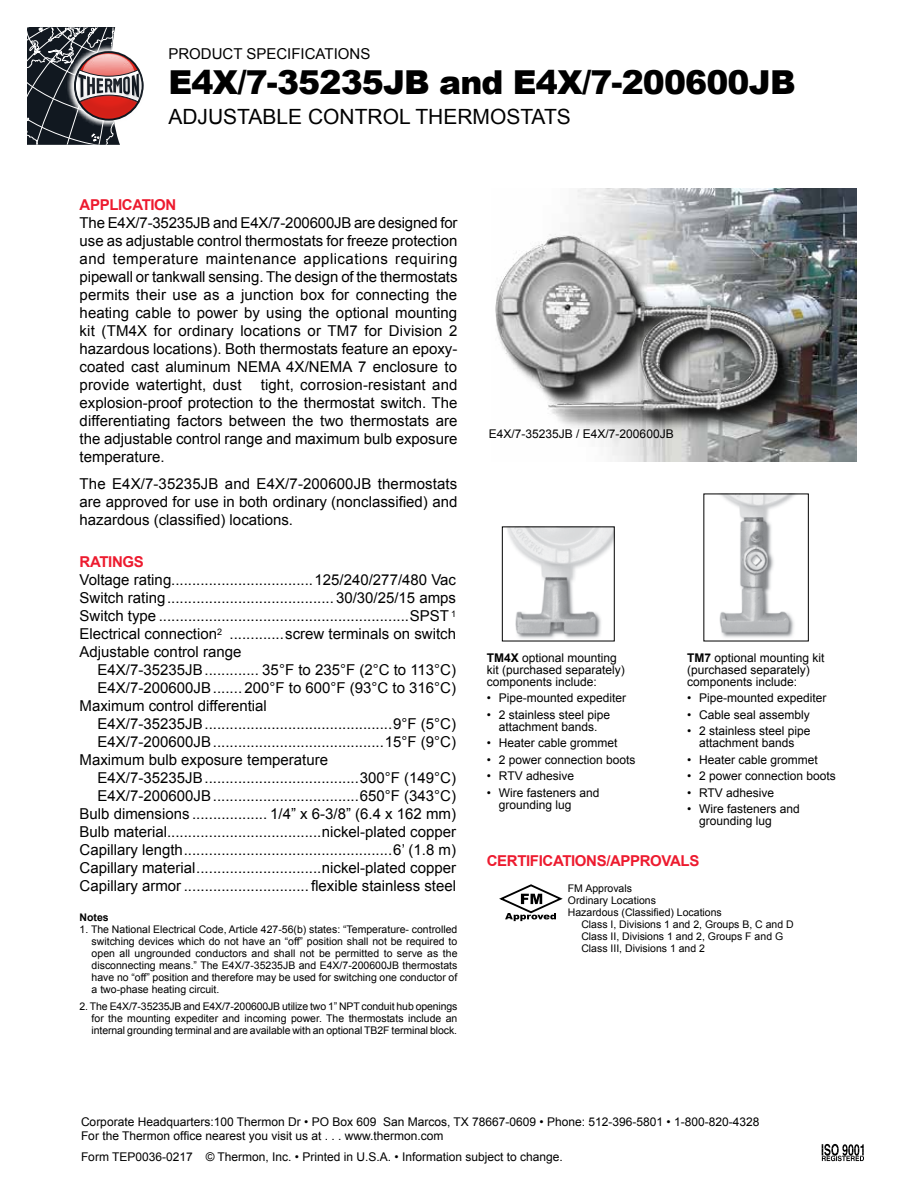
<style>
.page{position:relative;width:918px;height:1188px;background:#fff}
.page>*{position:absolute;margin:0;border:0;box-sizing:border-box;transform-origin:0 0}
.t1{font:900 33px "Arial";letter-spacing:-.025em;color:#000}
.t2{font:21px "Arial";color:#000}
.t3{font:15px/18px "Arial";color:#000;text-align:justify}
.t4{font:700 15px "Arial";letter-spacing:-.025em;color:#ed1b2f}
.t5{font:15px "Arial";color:#000101}
.t6{font:12px/12px "Arial";color:#000}
.t7{font:10.5px/12px "Arial";color:#000;text-align:justify}
.t8{font:700 10.5px "Arial";color:#000}
.s1{font-weight:700}
</style>
<div class="page">
<svg style="left:27px;top:27px;width:93px;height:118px"></svg>
<img style="left:31px;top:27px;width:113px;height:117px">
<svg style="left:822px;top:1144px;width:42px;height:17px"></svg>
<svg style="left:499px;top:884px;width:64px;height:37px"></svg>
<img style="left:719px;top:496px;width:75px;height:142px">
<img style="left:507px;top:528px;width:106px;height:111px">
<div style="left:502px;top:526px;width:113px;height:115px;border:1px solid #000"></div>
<img style="left:577px;top:188px;width:280px;height:274px">
<div style="left:499px;top:238px;width:302px;height:198px;background:#000;opacity:.75"></div>
<img style="left:495px;top:225px;width:305px;height:205px">
<p class="t5" style="left:168px;top:44px;width:203px">PRODUCT SPECIFICATIONS</p>
<h1 class="t1" style="left:168px;top:59px;width:629px">E4X/7-35235JB and E4X/7-200600JB</h1>
<h2 class="t2" style="left:168px;top:103px;width:404px">ADJUSTABLE CONTROL THERMOSTATS</h2>
<p class="t4" style="left:80px;top:194px;width:98px">APPLICATION</p>
<p class="t3" style="left:80px;top:214px;width:379px">The E4X/7-35235JB and E4X/7-200600JB are designed for use as adjustable control thermostats for freeze protection and temperature maintenance applications requiring pipewall or tankwall sensing. The design of the thermostats permits their use as a junction box for connecting the heating cable to power by using the optional mounting kit (TM4X for ordinary locations or TM7 for Division 2 hazardous locations). Both thermostats feature an epoxy&shy;coated cast aluminum NEMA 4X/NEMA 7 enclosure to provide watertight, dust</p>
<p class="t3" style="left:80px;top:376px;width:379px;text-indent:181px">tight, corrosion-resistant and explosion-proof protection to the thermostat switch. The differentiating factors between the two thermostats are the adjustable control range and maximum bulb exposure temperature.</p>
<p class="t3" style="left:80px;top:475px;width:379px">The E4X/7-35235JB and E4X/7-200600JB thermostats are approved for use in both ordinary (nonclassified) and hazardous (classified) locations.</p>
<p class="t4" style="left:80px;top:552px;width:66px">RATINGS</p>
<p class="t3" style="left:80px;top:571px;width:378px">Voltage rating..................................125/240/277/480 Vac Switch rating........................................ 30/30/25/15 amps Switch type ............................................................SPST <sup>1<br></sup>Electrical connection<sup>2</sup> .............screw terminals on switch Adjustable control range</p>
<p class="t3" style="left:98px;top:661px;width:360px">E4X/7-35235JB............. 35°F to 235°F (2°C to 113°C)</p>
<p class="t3" style="left:98px;top:679px;width:360px">E4X/7-200600JB....... 200°F to 600°F (93°C to 316°C)</p>
<p class="t3" style="left:80px;top:697px;width:189px">Maximum control differential</p>
<p class="t3" style="left:98px;top:715px;width:360px">E4X/7-35235JB.............................................9°F (5°C)</p>
<p class="t3" style="left:98px;top:733px;width:360px">E4X/7-200600JB.........................................15°F (9°C)</p>
<p class="t3" style="left:80px;top:751px;width:250px">Maximum bulb exposure temperature</p>
<p class="t3" style="left:98px;top:769px;width:360px">E4X/7-35235JB.....................................300°F (149°C)</p>
<p class="t3" style="left:98px;top:787px;width:360px">E4X/7-200600JB...................................650°F (343°C)</p>
<p class="t3" style="left:80px;top:805px;width:378px">Bulb dimensions .................. 1/4” x 6-3/8” (6.4 x 162 mm)</p>
<p class="t3" style="left:80px;top:823px;width:378px">Bulb material.....................................nickel-plated copper</p>
<p class="t3" style="left:80px;top:841px;width:378px">Capillary length..................................................6’ (1.8 m)</p>
<p class="t3" style="left:80px;top:859px;width:378px">Capillary material..............................nickel-plated copper</p>
<p class="t3" style="left:80px;top:877px;width:378px">Capillary armor .............................. flexible stainless steel</p>
<p class="t8" style="left:80px;top:911px;width:31px">Notes</p>
<p class="t7" style="left:92px;top:924px;width:367px;text-indent:-12px">1. The National Electrical Code, Article 427-56(b) states: “Temperature- controlled switching devices which do not have an “off” position shall not be required to open all ungrounded conductors and shall not be permitted to serve as the disconnecting means.” The E4X/7-35235JB and E4X/7-200600JB thermostats have no “off” position and therefore may be used for switching one conductor of a two-phase heating circuit.</p>
<p class="t7" style="left:92px;top:1000px;width:367px;text-indent:-12px">2. The E4X/7-35235JB and E4X/7-200600JB utilize two 1” NPT conduit hub openings for the mounting expediter and incoming power. The thermostats include an internal grounding terminal and are available with an optional TB2F terminal block.</p>
<p class="t6" style="left:489px;top:428px;width:186px">E4X/7-35235JB / E4X/7-200600JB</p>
<p class="t6" style="left:487px;top:652px;width:140px"><span class="s1">TM4X</span> optional mounting kit (purchased separately) components include:</p>
<p class="t6" style="left:487px;top:692px;width:141px">• Pipe-mounted expediter</p>
<p class="t6" style="left:487px;top:709px;width:125px;text-align:center">• 2 stainless steel pipe attachment bands.</p>
<p class="t6" style="left:487px;top:737px;width:132px">• Heater cable grommet</p>
<p class="t6" style="left:487px;top:754px;width:150px">• 2 power connection boots</p>
<p class="t6" style="left:487px;top:770px;width:89px">• RTV adhesive</p>
<p class="t6" style="left:499px;top:787px;width:102px;text-indent:-12px">• Wire fasteners and grounding lug</p>
<p class="t6" style="left:687px;top:652px;width:139px"><span class="s1">TM7</span> optional mounting kit (purchased separately) components include:</p>
<p class="t6" style="left:687px;top:692px;width:141px">• Pipe-mounted expediter</p>
<p class="t6" style="left:687px;top:709px;width:124px">• Cable seal assembly</p>
<p class="t6" style="left:687px;top:725px;width:125px;text-align:center">• 2 stainless steel pipe attachment bands</p>
<p class="t6" style="left:687px;top:754px;width:132px">• Heater cable grommet</p>
<p class="t6" style="left:687px;top:770px;width:150px">• 2 power connection boots</p>
<p class="t6" style="left:687px;top:787px;width:89px">• RTV adhesive</p>
<p class="t6" style="left:699px;top:803px;width:102px;text-indent:-12px">• Wire fasteners and grounding lug</p>
<p class="t4" style="left:487px;top:851px;width:214px">CERTIFICATIONS/APPROVALS</p>
<p class="t7" style="left:568px;top:882px;width:66px">FM Approvals</p>
<p class="t7" style="left:568px;top:894px;width:90px">Ordinary Locations</p>
<p class="t7" style="left:568px;top:906px;width:156px">Hazardous (Classified) Locations</p>
<p class="t7" style="left:581px;top:918px;width:214px">Class I, Divisions 1 and 2, Groups B, C and D</p>
<p class="t7" style="left:581px;top:930px;width:203px">Class II, Divisions 1 and 2, Groups F and G</p>
<p class="t7" style="left:581px;top:942px;width:125px">Class III, Divisions 1 and 2</p>
<p class="t6" style="left:81px;top:1114px;width:680px;line-height:14.4px">Corporate Headquarters:100 Thermon Dr • PO Box 609 San Marcos, TX 78667-0609 • Phone: 512-396-5801 • 1-800-820-4328<br>For the Thermon office nearest you visit us at . . . www.thermon.com</p>
<p class="t6" style="left:206px;top:1151px;width:359px">© Thermon, Inc. • Printed in U.S.A. • Information subject to change.</p>
<p class="t6" style="left:81px;top:1151px;width:113px">Form TEP0036-0217</p>
</div>
